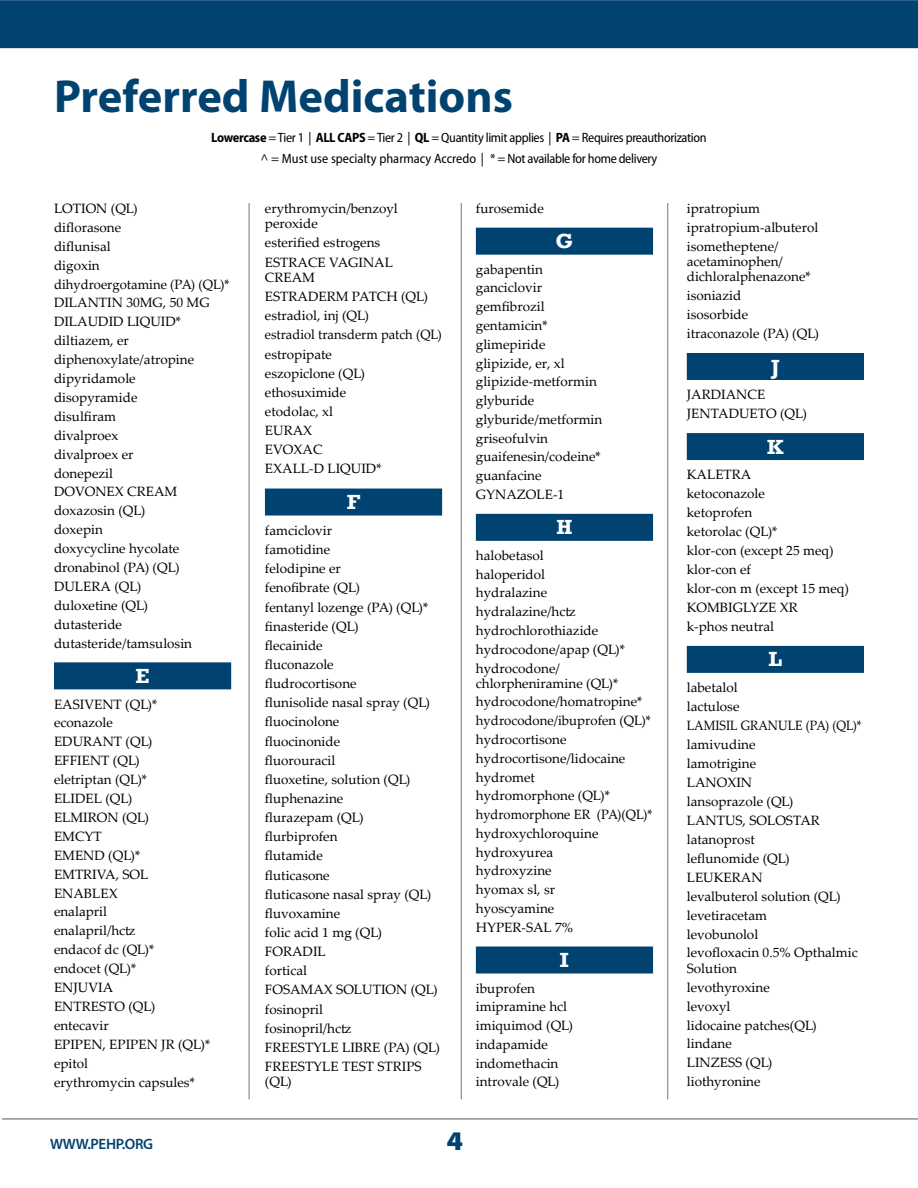
<style>
.page{position:relative;width:918px;height:1188px;background:#fff}
.page>*{position:absolute;margin:0;border:0;box-sizing:border-box;transform-origin:0 0}
.t1{font:700 46.5px "Myriad Pro";color:#004270}
.t2{font:900 semi-expanded 27px "Myriad Pro";color:#004270}
.t3{font:700 21px "Rockwell";color:#fff}
.t4{font:600 15px "Myriad Pro";letter-spacing:-.02em;color:#004270}
.t5{font:13.5px/18.9px "Palatino Linotype";color:#000}
.t6{font:semi-condensed 13.5px/21px "Myriad Pro";letter-spacing:-.025em;color:#000;text-align:center}
.s1{font-weight:700}
</style>
<div class="page">
<hr style="left:2px;top:1119px;width:916px;height:1px;background:#58595b">
<div style="left:0;top:0;width:918px;height:48px;background:#004270"></div>
<div style="left:54px;top:662px;width:177px;height:27px;background:#004270"></div>
<div style="left:265px;top:489px;width:177px;height:27px;background:#004270"></div>
<div style="left:476px;top:228px;width:177px;height:27px;background:#004270"></div>
<div style="left:476px;top:514px;width:177px;height:27px;background:#004270"></div>
<div style="left:476px;top:947px;width:177px;height:27px;background:#004270"></div>
<div style="left:687px;top:353px;width:177px;height:27px;background:#004270"></div>
<div style="left:687px;top:433px;width:177px;height:27px;background:#004270"></div>
<div style="left:687px;top:646px;width:177px;height:27px;background:#004270"></div>
<hr style="left:249px;top:203px;width:1px;height:896px;background:#77787b">
<hr style="left:461px;top:203px;width:1px;height:896px;background:#77787b">
<hr style="left:667px;top:203px;width:1px;height:896px;background:#77787b">
<h1 class="t1" style="left:54px;top:66px;width:460px">Preferred Medications</h1>
<p class="t6" style="left:211px;top:127px;width:497px"><span class="s1">Lowercase</span> = Tier 1 | <span class="s1">ALL CAPS</span> = Tier 2 | <span class="s1">QL</span> = Quantity limit applies | <span class="s1">PA</span> = Requires preauthorization ^ = Must use specialty pharmacy Accredo | * = Not available for home delivery</p>
<p class="t5" style="left:54px;top:198px;width:177px">LOTION (QL)<br>diflorasone<br>diflunisal<br>digoxin<br>dihydroergotamine (PA) (QL)*<br>DILANTIN 30MG, 50 MG<br>DILAUDID LIQUID* diltiazem, er diphenoxylate/atropine dipyridamole<br>disopyramide<br>disulfiram<br>divalproex<br>divalproex er<br>donepezil<br>DOVONEX CREAM doxazosin (QL)<br>doxepin<br>doxycycline hycolate dronabinol (PA) (QL)<br>DULERA (QL)<br>duloxetine (QL)<br>dutasteride dutasteride/tamsulosin</p>
<h3 class="t3" style="left:136px;top:663px;width:16px">E</h3>
<p class="t5" style="left:54px;top:694px;width:158px">EASIVENT (QL)* econazole<br>EDURANT (QL)<br>EFFIENT (QL)<br>eletriptan (QL)*<br>ELIDEL (QL)<br>ELMIRON (QL)<br>EMCYT<br>EMEND (QL)*<br>EMTRIVA, SOL<br>ENABLEX<br>enalapril<br>enalapril/hctz<br>endacof dc (QL)*<br>endocet (QL)*<br>ENJUVIA<br>ENTRESTO (QL) entecavir<br>EPIPEN, EPIPEN JR (QL)* epitol<br>erythromycin capsules*</p>
<p class="t5" style="left:265px;top:200px;width:134px;line-height:15.3px">erythromycin/benzoyl peroxide</p>
<p class="t5" style="left:265px;top:233px;width:130px">esterified estrogens<br>ESTRACE VAGINAL</p>
<p class="t5" style="left:265px;top:267px;width:178px">CREAM<br>ESTRADERM PATCH (QL) estradiol, inj (QL)<br>estradiol transderm patch (QL) estropipate<br>eszopiclone (QL) ethosuximide<br>etodolac, xl<br>EURAX<br>EVOXAC<br>EXALL-D LIQUID*</p>
<h3 class="t3" style="left:347px;top:489px;width:15px">F</h3>
<p class="t5" style="left:265px;top:520px;width:176px">famciclovir<br>famotidine<br>felodipine er<br>fenofibrate (QL)<br>fentanyl lozenge (PA) (QL)* finasteride (QL)<br>flecainide<br>fluconazole<br>fludrocortisone<br>flunisolide nasal spray (QL) fluocinolone<br>fluocinonide<br>fluorouracil<br>fluoxetine, solution (QL) fluphenazine<br>flurazepam (QL)<br>flurbiprofen<br>flutamide<br>fluticasone<br>fluticasone nasal spray (QL) fluvoxamine<br>folic acid 1 mg (QL)<br>FORADIL<br>fortical<br>FOSAMAX SOLUTION (QL) fosinopril<br>fosinopril/hctz<br>FREESTYLE LIBRE (PA) (QL)<br>FREESTYLE TEST STRIPS</p>
<p class="t5" style="left:265px;top:1072px;width:28px">(QL)</p>
<p class="t5" style="left:476px;top:198px;width:70px">furosemide</p>
<h3 class="t3" style="left:556px;top:228px;width:19px">G</h3>
<p class="t5" style="left:476px;top:259px;width:128px">gabapentin ganciclovir gemfibrozil gentamicin* glimepiride glipizide, er, xl glipizide-metformin glyburide glyburide/metformin griseofulvin guaifenesin/codeine* guanfacine<br>GYNAZOLE-1</p>
<h3 class="t3" style="left:556px;top:515px;width:17px">H</h3>
<p class="t5" style="left:476px;top:545px;width:151px">halobetasol<br>haloperidol<br>hydralazine hydralazine/hctz hydrochlorothiazide hydrocodone/apap (QL)* hydrocodone/</p>
<p class="t5" style="left:476px;top:673px;width:178px">chlorpheniramine (QL)* hydrocodone/homatropine* hydrocodone/ibuprofen (QL)* hydrocortisone hydrocortisone/lidocaine hydromet<br>hydromorphone (QL)* hydromorphone ER (PA)(QL)* hydroxychloroquine hydroxyurea<br>hydroxyzine<br>hyomax sl, sr<br>hyoscyamine<br>HYPER-SAL 7%</p>
<h3 class="t3" style="left:560px;top:947px;width:10px">I</h3>
<p class="t5" style="left:476px;top:978px;width:99px">ibuprofen imipramine hcl imiquimod (QL) indapamide indomethacin introvale (QL)</p>
<p class="t4" style="left:50px;top:1134px;width:105px">WWW.PEHP.ORG</p>
<h2 class="t2" style="left:447px;top:1126px;width:18px">4</h2>
<p class="t5" style="left:687px;top:198px;width:133px">ipratropium ipratropium-albuterol isometheptene/</p>
<p class="t5" style="left:687px;top:253px;width:126px;line-height:15.1px">acetaminophen/ dichloralphenazone*</p>
<p class="t5" style="left:687px;top:286px;width:134px">isoniazid<br>isosorbide itraconazole (PA) (QL)</p>
<h3 class="t3" style="left:771px;top:354px;width:10px">J</h3>
<p class="t5" style="left:687px;top:385px;width:122px">JARDIANCE<br>JENTADUETO (QL)</p>
<h3 class="t3" style="left:767px;top:434px;width:18px">K</h3>
<p class="t5" style="left:687px;top:465px;width:164px">KALETRA<br>ketoconazole<br>ketoprofen<br>ketorolac (QL)*<br>klor-con (except 25 meq) klor-con ef<br>klor-con m (except 15 meq)<br>KOMBIGLYZE XR<br>k-phos neutral</p>
<h3 class="t3" style="left:769px;top:647px;width:15px">L</h3>
<p class="t5" style="left:687px;top:678px;width:176px">labetalol<br>lactulose<br>LAMISIL GRANULE (PA) (QL)* lamivudine<br>lamotrigine<br>LANOXIN<br>lansoprazole (QL)<br>LANTUS, SOLOSTAR latanoprost<br>leflunomide (QL)<br>LEUKERAN<br>levalbuterol solution (QL) levetiracetam<br>levobunolol<br>levofloxacin 0.5% Opthalmic</p>
<p class="t5" style="left:687px;top:958px;width:132px">Solution levothyroxine levoxyl<br>lidocaine patches(QL) lindane<br>LINZESS (QL) liothyronine</p>
</div>
